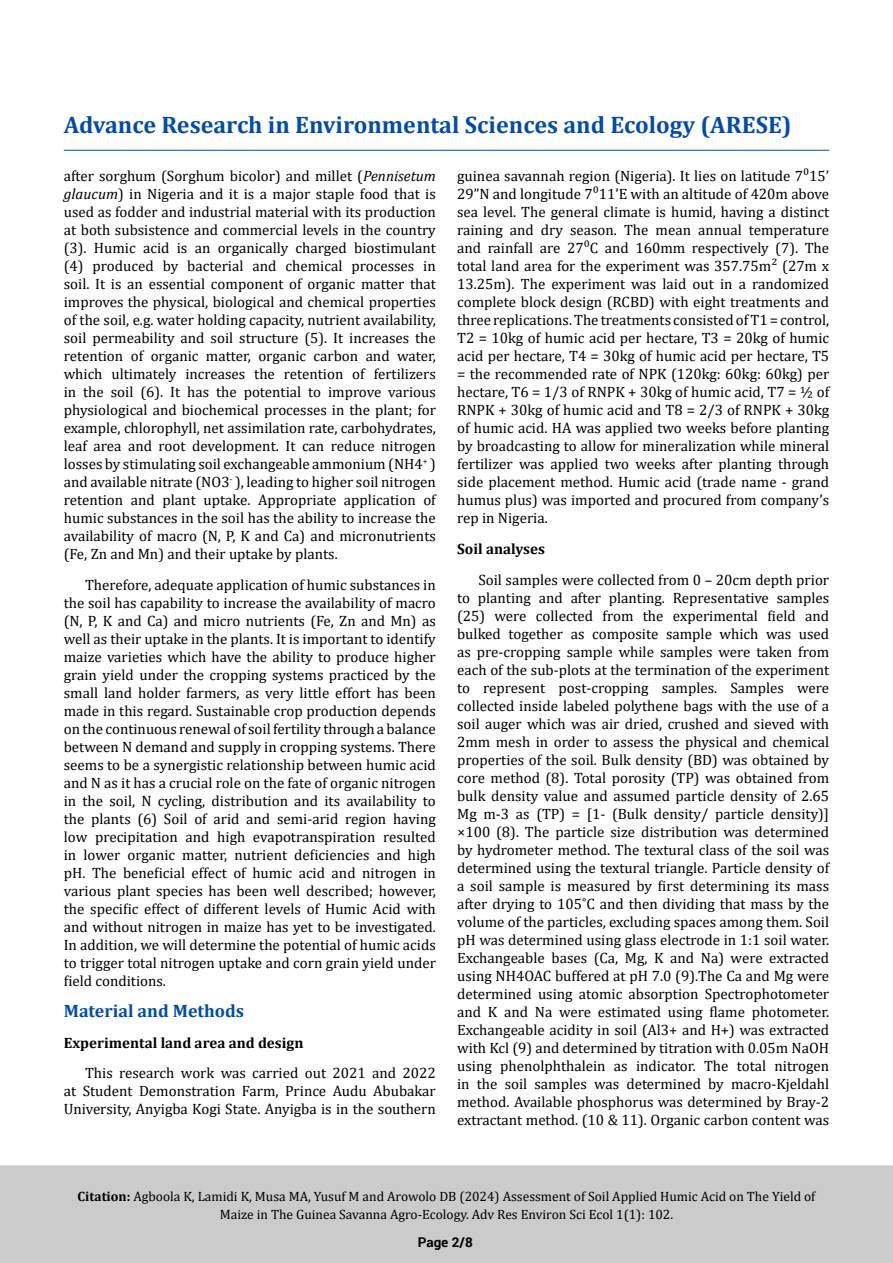
<style>
.page{position:relative;width:893px;height:1263px;background:#fff}
.page>*{position:absolute;margin:0;border:0;box-sizing:border-box;transform-origin:0 0}
.t1{font:700 24px "Cambria";color:#014cab}
.t2{font:700 18px "Cambria";color:#014cab}
.t3{font:15px/18px "Cambria";color:#000;text-align:justify}
.t4{font:700 15px "Cambria";color:#000}
.t5{font:13.5px/18px "Cambria";color:#000;text-align:center}
.t6{font:700 13.5px "Roboto";color:#000}
.s1{font-style:italic}
.s2{font-weight:700}
</style>
<div class="page">
<div style="left:0;top:1165px;width:893px;height:98px;background:#cbcbcb"></div>
<hr style="left:64px;top:150px;width:765px;height:1px;background:#014cab">
<h1 class="t1" style="left:64px;top:108px;width:729px">Advance Research in Environmental Sciences and Ecology (ARESE)</h1>
<p class="t3" style="left:64px;top:167px;width:374px">after sorghum (Sorghum bicolor) and millet (<span class="s1">Pennisetum glaucum</span>) in Nigeria and it is a major staple food that is used as fodder and industrial material with its production at both subsistence and commercial levels in the country (3). Humic acid is an organically charged biostimulant (4) produced by bacterial and chemical processes in soil. It is an essential component of organic matter that improves the physical, biological and chemical properties of the soil, e.g. water holding capacity, nutrient availability, soil permeability and soil structure (5). It increases the retention of organic matter, organic carbon and water, which ultimately increases the retention of fertilizers in the soil (6). It has the potential to improve various physiological and biochemical processes in the plant; for example, chlorophyll, net assimilation rate, carbohydrates, leaf area and root development. It can reduce nitrogen losses by stimulating soil exchangeable ammonium (NH4<sup>+</sup> ) and available nitrate (NO3<sup>-</sup> ), leading to higher soil nitrogen retention and plant uptake. Appropriate application of humic substances in the soil has the ability to increase the availability of macro (N, P, K and Ca) and micronutrients (Fe, Zn and Mn) and their uptake by plants.</p>
<p class="t3" style="left:64px;top:576px;width:374px;text-indent:21px">Therefore, adequate application of humic substances in the soil has capability to increase the availability of macro (N, P, K and Ca) and micro nutrients (Fe, Zn and Mn) as well as their uptake in the plants. It is important to identify maize varieties which have the ability to produce higher grain yield under the cropping systems practiced by the small land holder farmers, as very little effort has been made in this regard. Sustainable crop production depends on the continuous renewal of soil fertility through a balance between N demand and supply in cropping systems. There seems to be a synergistic relationship between humic acid and N as it has a crucial role on the fate of organic nitrogen in the soil, N cycling, distribution and its availability to the plants (6) Soil of arid and semi-arid region having low precipitation and high evapotranspiration resulted in lower organic matter, nutrient deficiencies and high pH. The beneficial effect of humic acid and nitrogen in various plant species has been well described; however, the specific effect of different levels of Humic Acid with and without nitrogen in maize has yet to be investigated.<br>In addition, we will determine the potential of humic acids to trigger total nitrogen uptake and corn grain yield under field conditions.</p>
<p class="t2" style="left:64px;top:998px;width:182px">Material and Methods</p>
<p class="t4" style="left:64px;top:1032px;width:241px">Experimental land area and design</p>
<p class="t3" style="left:64px;top:1064px;width:374px;text-indent:21px">This research work was carried out 2021 and 2022 at Student Demonstration Farm, Prince Audu Abubakar University, Anyigba Kogi State. Anyigba is in the southern</p>
<p class="t3" style="left:457px;top:167px;width:374px">guinea savannah region (Nigeria). It lies on latitude 7⁰15’ 29”N and longitude 7⁰11’E with an altitude of 420m above sea level. The general climate is humid, having a distinct raining and dry season. The mean annual temperature and rainfall are 27⁰C and 160mm respectively (7). The total land area for the experiment was 357.75m² (27m x 13.25m). The experiment was laid out in a randomized complete block design (RCBD) with eight treatments and three replications. The treatments consisted of T1 = control, T2 = 10kg of humic acid per hectare, T3 = 20kg of humic acid per hectare, T4 = 30kg of humic acid per hectare, T5 = the recommended rate of NPK (120kg: 60kg: 60kg) per hectare, T6 = 1/3 of RNPK + 30kg of humic acid, T7 = ½ of RNPK + 30kg of humic acid and T8 = 2/3 of RNPK + 30kg of humic acid. HA was applied two weeks before planting by broadcasting to allow for mineralization while mineral fertilizer was applied two weeks after planting through side placement method. Humic acid (trade name - grand humus plus) was imported and procured from company’s rep in Nigeria.</p>
<p class="t4" style="left:457px;top:538px;width:89px">Soil analyses</p>
<p class="t3" style="left:457px;top:571px;width:374px;text-indent:21px">Soil samples were collected from 0 – 20cm depth prior to planting and after planting. Representative samples (25) were collected from the experimental field and bulked together as composite sample which was used as pre-cropping sample while samples were taken from each of the sub-plots at the termination of the experiment to represent post-cropping samples. Samples were collected inside labeled polythene bags with the use of a soil auger which was air dried, crushed and sieved with 2mm mesh in order to assess the physical and chemical properties of the soil. Bulk density (BD) was obtained by core method (8). Total porosity (TP) was obtained from bulk density value and assumed particle density of 2.65<br>Mg m-3 as (TP) = [1- (Bulk density/ particle density)] ×100 (8). The particle size distribution was determined by hydrometer method. The textural class of the soil was determined using the textural triangle. Particle density of a soil sample is measured by first determining its mass after drying to 105˚C and then dividing that mass by the volume of the particles, excluding spaces among them. Soil pH was determined using glass electrode in 1:1 soil water.<br>Exchangeable bases (Ca, Mg, K and Na) were extracted using NH4OAC buffered at pH 7.0 (9).The Ca and Mg were determined using atomic absorption Spectrophotometer and K and Na were estimated using flame photometer.<br>Exchangeable acidity in soil (Al3+ and H+) was extracted with Kcl (9) and determined by titration with 0.05m NaOH using phenolphthalein as indicator. The total nitrogen in the soil samples was determined by macro-Kjeldahl method. Available phosphorus was determined by Bray-2 extractant method. (10 &amp; 11). Organic carbon content was</p>
<p class="t5" style="left:78px;top:1187px;width:739px"><span class="s2">Citation:</span> Agboola K, Lamidi K, Musa MA, Yusuf M and Arowolo DB (2024) Assessment of Soil Applied Humic Acid on The Yield of<br>Maize in The Guinea Savanna Agro-Ecology. Adv Res Environ Sci Ecol 1(1): 102.</p>
<p class="t6" style="left:418px;top:1232px;width:57px">Page 2/8</p>
</div>
